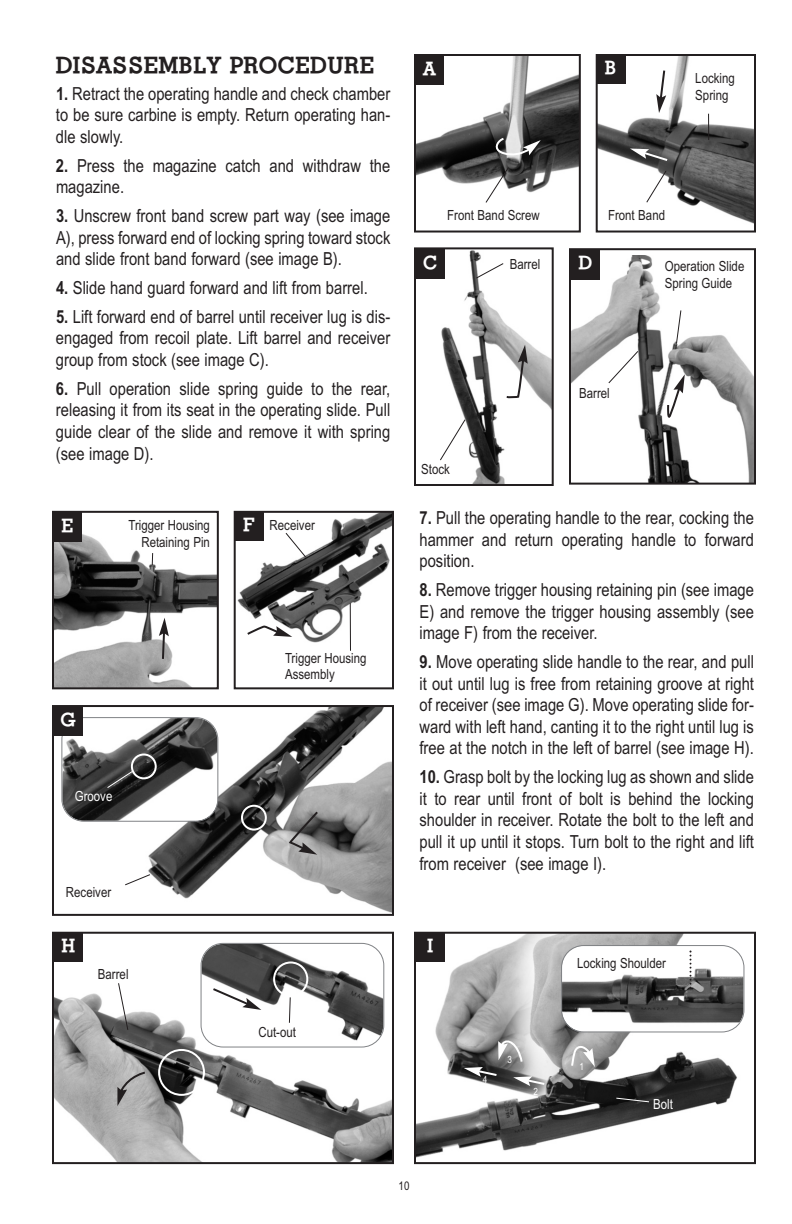
<style>
.page{position:relative;width:792px;height:1224px;background:#fff}
.page>*{position:absolute;margin:0;border:0;box-sizing:border-box;transform-origin:0 0}
.t1{font:700 22px "Geometric Slab 703 BT";letter-spacing:.055em;color:#231f20}
.t2{font:18px/21.6px "Arial Narrow";color:#231f20;text-align:justify}
.t3{font:700 18px "Geometric Slab 703 BT";color:#fff}
.t4{font:14px/16.8px "Arial Narrow";color:#231f20}
.t5{font:14px "Arial Narrow";color:#fff}
.t6{font:12px "Arial Narrow";color:#231f20}
.t7{font:10px "Arial Narrow";color:#fff}
.s1{font-weight:700}
.s2{font-family:"Geometric Slab 703 BT";font-weight:700;font-size:18px;color:#fff}
</style>
<div class="page">
<img style="left:441px;top:250px;width:110px;height:233px">
<div style="left:414px;top:247px;width:140px;height:239px;border:2px solid #231f20"></div>
<svg style="left:475px;top:262px;width:30px;height:17px"></svg>
<img style="left:599px;top:57px;width:154px;height:167px">
<div style="left:596px;top:54px;width:160px;height:179px;border:2px solid #231f20"></div>
<img style="left:417px;top:57px;width:161px;height:136px">
<div style="left:414px;top:54px;width:167px;height:179px;border:2px solid #231f20"></div>
<svg style="left:485px;top:166px;width:25px;height:37px"></svg>
<img style="left:572px;top:255px;width:181px;height:227px">
<div style="left:569px;top:248px;width:187px;height:237px;border:2px solid #231f20"></div>
<svg style="left:675px;top:309px;width:7px;height:36px"></svg>
<svg style="left:607px;top:350px;width:32px;height:34px"></svg>
<img style="left:148px;top:708px;width:243px;height:205px">
<div style="left:52px;top:705px;width:342px;height:211px;border:2px solid #231f20"></div>
<svg style="left:125px;top:873px;width:26px;height:13px"></svg>
<img style="left:55px;top:956px;width:336px;height:205px">
<div style="left:52px;top:932px;width:342px;height:232px;border:2px solid #231f20"></div>
<div style="left:415px;top:55px;width:29px;height:30px;background:#231f20"></div>
<div style="left:416px;top:250px;width:29px;height:29px;background:#231f20"></div>
<div style="left:571px;top:250px;width:29px;height:29px;background:#231f20"></div>
<div style="left:54px;top:932px;width:29px;height:30px;background:#231f20"></div>
<svg style="left:656px;top:68px;width:10px;height:45px"></svg>
<svg style="left:630px;top:148px;width:40px;height:15px"></svg>
<svg style="left:708px;top:114px;width:1px;height:26px"></svg>
<div style="left:596px;top:54px;width:30px;height:30px;background:#231f20"></div>
<svg style="left:440px;top:418px;width:26px;height:43px"></svg>
<svg style="left:666px;top:374px;width:19px;height:56px"></svg>
<svg style="left:494px;top:136px;width:47px;height:22px"></svg>
<svg style="left:504px;top:345px;width:24px;height:53px"></svg>
<img style="left:237px;top:514px;width:154px;height:129px">
<div style="left:234px;top:511px;width:160px;height:178px;border:2px solid #231f20"></div>
<img style="left:55px;top:534px;width:161px;height:152px">
<div style="left:52px;top:511px;width:167px;height:178px;border:2px solid #231f20"></div>
<svg style="left:152px;top:553px;width:1px;height:12px"></svg>
<div style="left:53px;top:512px;width:29px;height:30px;background:#231f20"></div>
<svg style="left:159px;top:618px;width:10px;height:43px"></svg>
<hr style="left:350px;top:603px;width:1px;height:48px;background:#231f20">
<div style="left:234px;top:511px;width:30px;height:30px;background:#231f20"></div>
<svg style="left:245px;top:625px;width:47px;height:12px"></svg>
<svg style="left:285px;top:532px;width:22px;height:26px"></svg>
<img style="left:62px;top:718px;width:155px;height:103px;border-radius:22px">
<div style="left:61px;top:717px;width:157px;height:105px;border:2px solid #808285;border-radius:23px"></div>
<div style="left:54px;top:706px;width:29px;height:30px;background:#231f20"></div>
<svg style="left:289px;top:812px;width:29px;height:43px"></svg>
<svg style="left:106px;top:754px;width:51px;height:35px;background:#484848"></svg>
<svg style="left:241px;top:805px;width:26px;height:26px"></svg>
<svg style="left:645px;top:170px;width:22px;height:34px"></svg>
<img style="left:202px;top:944px;width:181px;height:103px;border-radius:22px">
<div style="left:201px;top:943px;width:183px;height:105px;border:2px solid #808285;border-radius:23px"></div>
<svg style="left:211px;top:986px;width:50px;height:24px"></svg>
<svg style="left:158px;top:1049px;width:47px;height:47px"></svg>
<svg style="left:117px;top:1071px;width:30px;height:35px"></svg>
<svg style="left:117px;top:982px;width:12px;height:49px"></svg>
<svg style="left:273px;top:961px;width:35px;height:63px"></svg>
<img style="left:417px;top:935px;width:328px;height:223px">
<div style="left:414px;top:932px;width:342px;height:232px;border:2px solid #231f20"></div>
<svg style="left:615px;top:1097px;width:35px;height:6px"></svg>
<img style="left:562px;top:946px;width:181px;height:85px;border-radius:22px">
<div style="left:561px;top:945px;width:183px;height:87px;border:2px solid #808285;border-radius:23px"></div>
<div style="left:416px;top:932px;width:29px;height:30px;background:#231f20"></div>
<svg style="left:690px;top:951px;width:2px;height:38px"></svg>
<svg style="left:570px;top:1043px;width:25px;height:25px"></svg>
<svg style="left:464px;top:1038px;width:83px;height:48px;background:#929292"></svg>
<p class="t1" style="left:56px;top:57px;width:319px">DISASSEMBLY PROCEDURE</p>
<p class="t2" style="left:56px;top:83px;width:336px"><span class="s1">1.</span> Retract the operating handle and check chamber to be sure carbine is empty. Return operating han&shy;dle slowly.</p>
<p class="t2" style="left:56px;top:155px;width:336px"><span class="s1">2.</span> Press the magazine catch and withdraw the magazine.</p>
<p class="t2" style="left:56px;top:205px;width:336px"><span class="s1">3.</span> Unscrew front band screw part way (see image A), press forward end of locking spring toward stock and slide front band forward (see image B).</p>
<p class="t2" style="left:56px;top:277px;width:313px"><span class="s1">4.</span> Slide hand guard forward and lift from barrel.</p>
<p class="t2" style="left:56px;top:306px;width:336px"><span class="s1">5.</span> Lift forward end of barrel until receiver lug is dis&shy;engaged from recoil plate. Lift barrel and receiver group from stock (see image C).</p>
<p class="t2" style="left:56px;top:378px;width:336px"><span class="s1">6.</span> Pull operation slide spring guide to the rear, releasing it from its seat in the operating slide. Pull guide clear of the slide and remove it with spring (see image D).</p>
<p class="t3" style="left:62px;top:518px;width:13px">E</p>
<p class="t4" style="left:128px;top:517px;width:83px;text-align:right">Trigger Housing<br>Retaining Pin</p>
<p class="t4" style="left:244px;top:517px;width:73px"><span class="s2">F</span> Receiver</p>
<p class="t3" style="left:61px;top:713px;width:16px">G</p>
<p class="t5" style="left:75px;top:788px;width:39px">Groove</p>
<p class="t4" style="left:66px;top:884px;width:47px">Receiver</p>
<p class="t3" style="left:62px;top:938px;width:15px">H</p>
<p class="t4" style="left:98px;top:966px;width:32px">Barrel</p>
<p class="t4" style="left:285px;top:650px;width:83px;line-height:16px">Trigger Housing<br>Assembly</p>
<p class="t4" style="left:258px;top:1024px;width:39px">Cut-out</p>
<p class="t3" style="left:423px;top:62px;width:13px">A</p>
<p class="t3" style="left:605px;top:61px;width:12px">B</p>
<p class="t4" style="left:695px;top:70px;width:41px">Locking<br>Spring</p>
<p class="t4" style="left:447px;top:207px;width:94px">Front Band Screw</p>
<p class="t4" style="left:608px;top:207px;width:59px">Front Band</p>
<p class="t3" style="left:424px;top:256px;width:15px">C</p>
<p class="t3" style="left:579px;top:256px;width:15px">D</p>
<p class="t4" style="left:510px;top:256px;width:32px">Barrel</p>
<p class="t4" style="left:665px;top:258px;width:81px">Operation Slide<br>Spring Guide</p>
<p class="t4" style="left:421px;top:461px;width:30px">Stock</p>
<p class="t4" style="left:579px;top:385px;width:32px">Barrel</p>
<p class="t2" style="left:420px;top:507px;width:336px"><span class="s1">7.</span> Pull the operating handle to the rear, cocking the hammer and return operating handle to forward position.</p>
<p class="t2" style="left:420px;top:579px;width:336px"><span class="s1">8.</span> Remove trigger housing retaining pin (see image E) and remove the trigger housing assembly (see image F) from the receiver.</p>
<p class="t2" style="left:420px;top:651px;width:336px"><span class="s1">9.</span> Move operating slide handle to the rear, and pull it out until lug is free from retaining groove at right of receiver (see image G). Move operating slide for&shy;ward with left hand, canting it to the right until lug is free at the notch in the left of barrel (see image H).</p>
<p class="t2" style="left:420px;top:766px;width:336px"><span class="s1">10.</span> Grasp bolt by the locking lug as shown and slide it to rear until front of bolt is behind the locking shoulder in receiver. Rotate the bolt to the left and pull it up until it stops. Turn bolt to the right and lift from receiver (see image I).</p>
<p class="t3" style="left:428px;top:938px;width:7px">I</p>
<p class="t7" style="left:483px;top:1074px;width:6px">4</p>
<p class="t7" style="left:507px;top:1054px;width:6px">3</p>
<p class="t7" style="left:534px;top:1085px;width:6px">2</p>
<p class="t4" style="left:577px;top:955px;width:91px">Locking Shoulder</p>
<p class="t7" style="left:580px;top:1060px;width:6px">1</p>
<p class="t5" style="left:653px;top:1096px;width:21px">Bolt</p>
<p class="t6" style="left:399px;top:1178px;width:12px">10</p>
</div>
